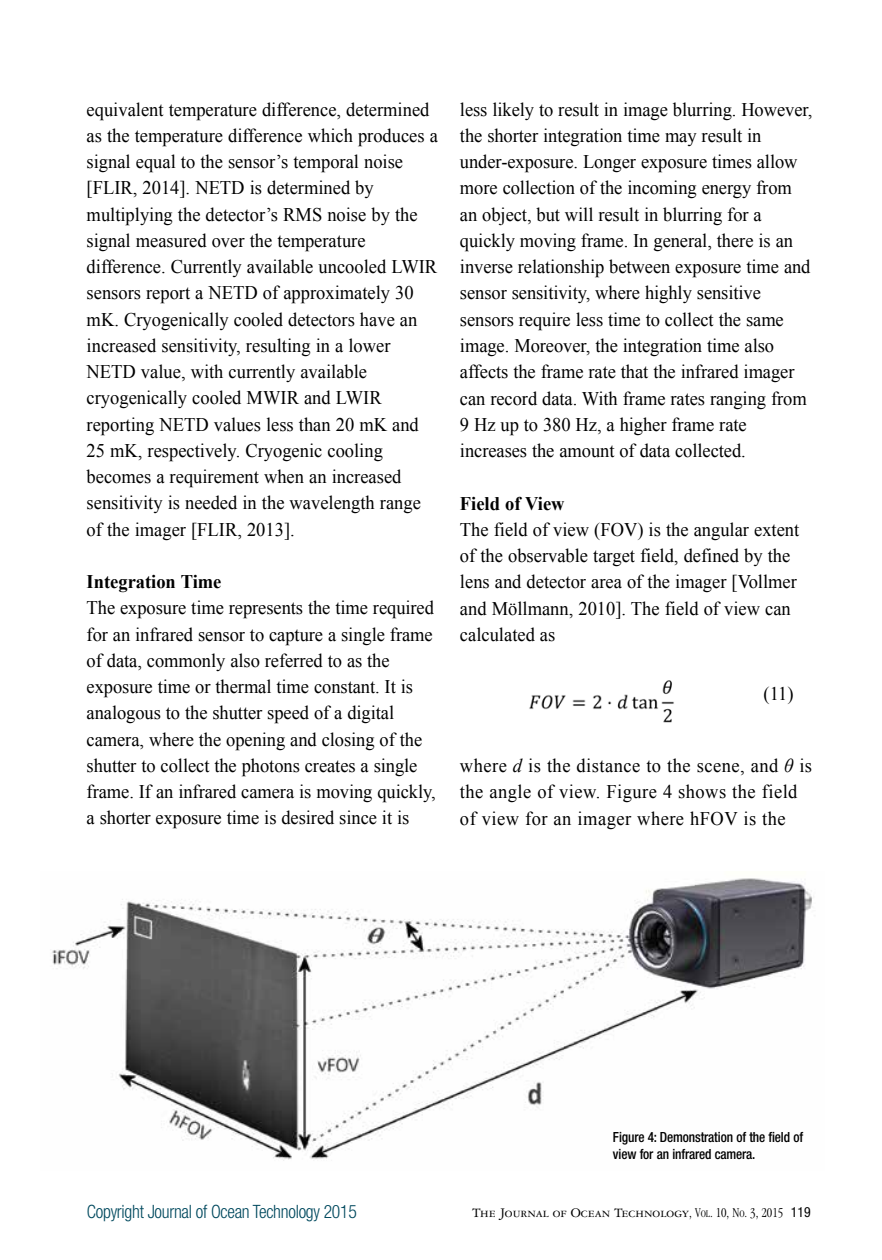
<style>
.page{position:relative;width:882px;height:1260px;background:#fff}
.page>*{position:absolute;margin:0;border:0;box-sizing:border-box;transform-origin:0 0}
.t1{font:19.25px/26.2px "Times New Roman";letter-spacing:-.005em;color:#000;scale:.96 1}
.t2{font:19.25px/26.2px "Times New Roman";letter-spacing:.025em;color:#000;scale:.96 1}
.t3{font:700 19.25px "Times New Roman";color:#000;scale:.96 1}
.t4{font:300 condensed 18.38px "Helvetica Neue";letter-spacing:-.015em;color:#00495e;scale:.96 1}
.t5{font:500 condensed 14px/17.5px "Helvetica Neue";letter-spacing:-.01em;color:#000;scale:.95 1}
.t6{font:14px "Garamond Three SC";color:#000}
.s1{font-style:italic}
.s2{font-family:"Garamond";font-weight:300;font-stretch:condensed}
.s3{font-family:"Garamond";font-weight:300;font-stretch:condensed;font-size:10.5px}
.s4{font-family:"Helvetica Neue";font-stretch:condensed}
</style>
<div class="page">
<img style="left:529px;top:680px;width:145px;height:43px">
<img style="left:52px;top:878px;width:760px;height:283px">
<p class="t1" style="left:87px;top:96px;width:368px">equivalent temperature difference, determined as the temperature difference which produces a signal equal to the sensor’s temporal noise [FLIR, 2014]. NETD is determined by multiplying the detector’s RMS noise by the signal measured over the temperature difference. Currently available uncooled LWIR sensors report a NETD of approximately 30 mK. Cryogenically cooled detectors have an increased sensitivity, resulting in a lower NETD value, with currently available cryogenically cooled MWIR and LWIR reporting NETD values less than 20 mK and 25 mK, respectively. Cryogenic cooling becomes a requirement when an increased sensitivity is needed in the wavelength range of the imager [FLIR, 2013].</p>
<p class="t3" style="left:87px;top:568px;width:142px">Integration Time</p>
<p class="t1" style="left:87px;top:595px;width:365px">The exposure time represents the time required for an infrared sensor to capture a single frame of data, commonly also referred to as the exposure time or thermal time constant. It is analogous to the shutter speed of a digital camera, where the opening and closing of the shutter to collect the photons creates a single frame. If an infrared camera is moving quickly, a shorter exposure time is desired since it is</p>
<p class="t1" style="left:460px;top:96px;width:369px">less likely to result in image blurring. However, the shorter integration time may result in under-exposure. Longer exposure times allow more collection of the incoming energy from an object, but will result in blurring for a quickly moving frame. In general, there is an inverse relationship between exposure time and sensor sensitivity, where highly sensitive sensors require less time to collect the same image. Moreover, the integration time also affects the frame rate that the infrared imager can record data. With frame rates ranging from 9 Hz up to 380 Hz, a higher frame rate increases the amount of data collected.</p>
<p class="t3" style="left:460px;top:490px;width:110px">Field of View</p>
<p class="t1" style="left:460px;top:516px;width:355px">The field of view (FOV) is the angular extent of the observable target field, defined by the lens and detector area of the imager [Vollmer and Möllmann, 2010]. The field of view can calculated as</p>
<p class="t1" style="left:764px;top:680px;width:33px">(11)</p>
<p class="t2" style="left:460px;top:752px;width:368px">where <span class="s1">d</span> is the distance to the scene, and <span class="s1">θ</span> is the angle of view. Figure 4 shows the field of view for an imager where hFOV is the</p>
<p class="t5" style="left:613px;top:1128px;width:202px">Figure 4: Demonstration of the field of view for an infrared camera.</p>
<p class="t4" style="left:87px;top:1201px;width:283px">Copyright Journal of Ocean Technology 2015</p>
<p class="t6" style="left:472px;top:1205px;width:340px">The Journal of Ocean Technology<span class="s2">,</span> <span class="s2">V</span><span class="s3">ol</span><span class="s2">. 10, N</span><span class="s3">o</span><span class="s2">. 3, 2015</span> <span class="s4">119</span></p>
</div>
